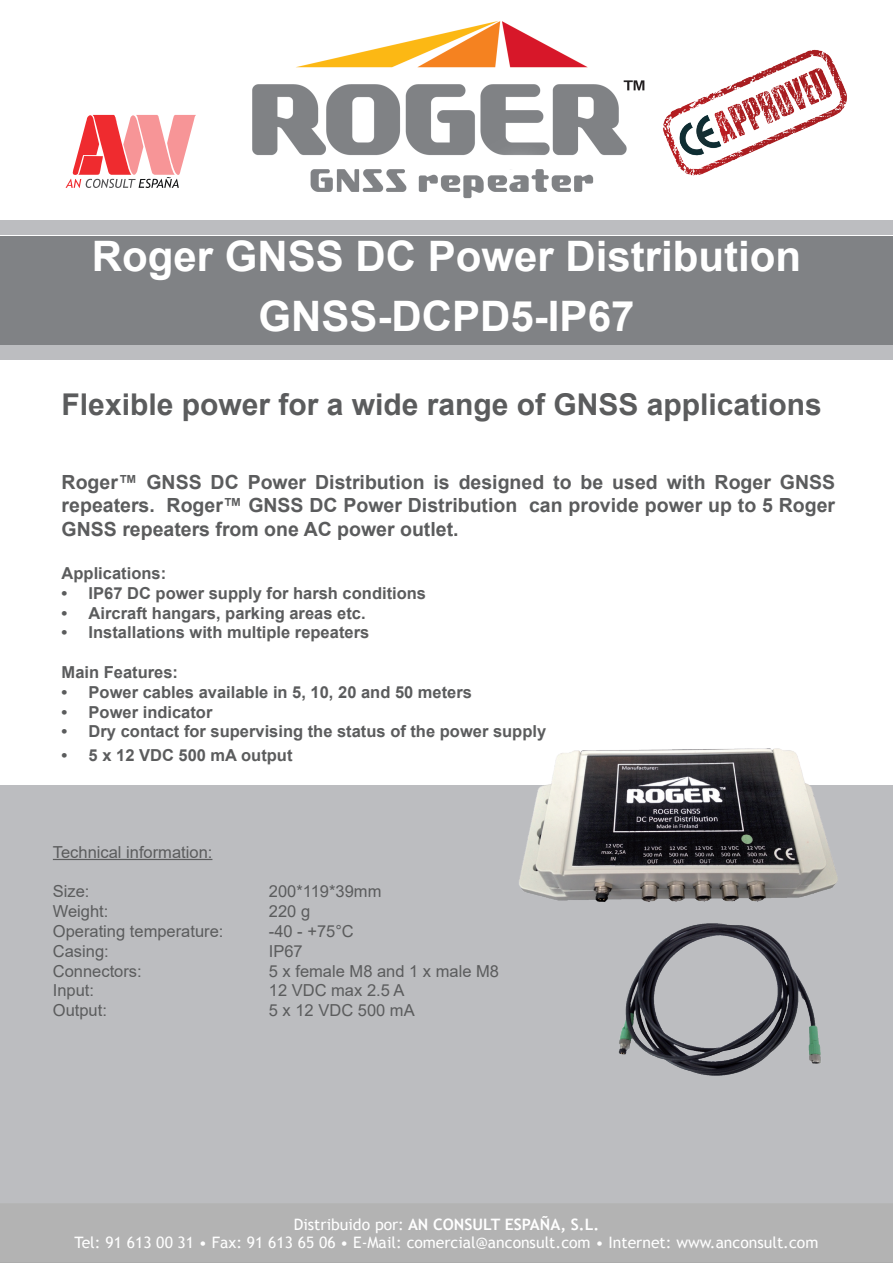
<style>
.page{position:relative;width:893px;height:1263px;background:#fff}
.page>*{position:absolute;margin:0;border:0;box-sizing:border-box;transform-origin:0 0}
.t1{font:700 42px/60px "Arial";color:#fff;text-align:center}
.t2{font:700 30px "Arial";color:#5b5c5d}
.t3{font:700 19.5px/23.4px "Arial";color:#5b5c5d;text-align:justify}
.t4{font:900 18px "Arial";color:#fff}
.t5{font:700 16.5px "Arial";color:#5b5c5d}
.t6{font:16.5px "Arial";color:#5b5c5d}
.t7{font:15.75px/18.3px "Trebuchet MS";color:#fff;text-align:center}
.s1{font-weight:700}
</style>
<div class="page">
<div style="left:0;top:220px;width:893px;height:15px;background:#bcbdc0"></div>
<div style="left:0;top:236px;width:893px;height:110px;background:#808285"></div>
<img style="left:663px;top:49px;width:184px;height:127px">
<div style="left:0;top:785px;width:893px;height:433px;background:#bcbdc0"></div>
<div style="left:0;top:345px;width:893px;height:15px;background:#bcbdc0"></div>
<img style="left:252px;top:21px;width:393px;height:178px">
<hr style="left:53px;top:859px;width:159px;height:1px;background:#5b5c5d">
<img style="left:519px;top:748px;width:318px;height:154px">
<img style="left:618px;top:923px;width:203px;height:153px">
<div style="left:0;top:1204px;width:892px;height:59px;background:#b3b3b3"></div>
<svg style="left:66px;top:115px;width:130px;height:73px"></svg>
<h1 class="t1" style="left:92px;top:227px;width:711px">Roger GNSS DC Power Distribution<br>GNSS-DCPD5-IP67</h1>
<h2 class="t2" style="left:62px;top:383px;width:762px">Flexible power for a wide range of GNSS applications</h2>
<p class="t3" style="left:62px;top:471px;width:775px">Roger™ GNSS DC Power Distribution is designed to be used with Roger GNSS repeaters. Roger™ GNSS DC Power Distribution can provide power up to 5 Roger GNSS repeaters from one AC power outlet.</p>
<p class="t5" style="left:62px;top:562px;width:106px">Applications:</p>
<p class="t5" style="left:62px;top:581px;width:366px">• IP67 DC power supply for harsh conditions</p>
<p class="t5" style="left:62px;top:601px;width:305px">• Aircraft hangars, parking areas etc.</p>
<p class="t5" style="left:62px;top:621px;width:309px">• Installations with multiple repeaters</p>
<p class="t5" style="left:62px;top:661px;width:118px">Main Features:</p>
<p class="t5" style="left:62px;top:680px;width:412px">• Power cables available in 5, 10, 20 and 50 meters</p>
<p class="t5" style="left:62px;top:700px;width:152px">• Power indicator</p>
<p class="t5" style="left:62px;top:720px;width:486px">• Dry contact for supervising the status of the power supply</p>
<p class="t5" style="left:62px;top:743px;width:232px">• 5 x 12 VDC 500 mA output</p>
<p class="t6" style="left:53px;top:840px;width:161px">Technical information:</p>
<p class="t6" style="left:53px;top:880px;width:38px">Size:</p>
<p class="t6" style="left:269px;top:880px;width:114px">200*119*39mm</p>
<p class="t6" style="left:53px;top:900px;width:57px">Weight:</p>
<p class="t6" style="left:269px;top:900px;width:43px">220 g</p>
<p class="t6" style="left:53px;top:920px;width:172px">Operating temperature:</p>
<p class="t6" style="left:269px;top:920px;width:87px">-40 - +75°C</p>
<p class="t6" style="left:53px;top:939px;width:57px">Casing:</p>
<p class="t6" style="left:269px;top:939px;width:35px">IP67</p>
<p class="t6" style="left:53px;top:959px;width:90px">Connectors:</p>
<p class="t6" style="left:269px;top:959px;width:232px">5 x female M8 and 1 x male M8</p>
<p class="t6" style="left:53px;top:979px;width:43px">Input:</p>
<p class="t6" style="left:269px;top:979px;width:137px">12 VDC max 2.5 A</p>
<p class="t6" style="left:53px;top:999px;width:56px">Output:</p>
<p class="t6" style="left:269px;top:999px;width:147px">5 x 12 VDC 500 mA</p>
<p class="t7" style="left:75px;top:1215px;width:745px">Distribuido por: <span class="s1">AN CONSULT ESPAÑA, S.L.<br></span>Tel: 91 613 00 31 • Fax: 91 613 65 06 • E-Mail: comercial@anconsult.com • Internet: www.anconsult.com</p>
<p class="t4" style="left:148px;top:1225px;width:599px">Read more about our solutions from www.gps-repeating.com</p>
</div>
